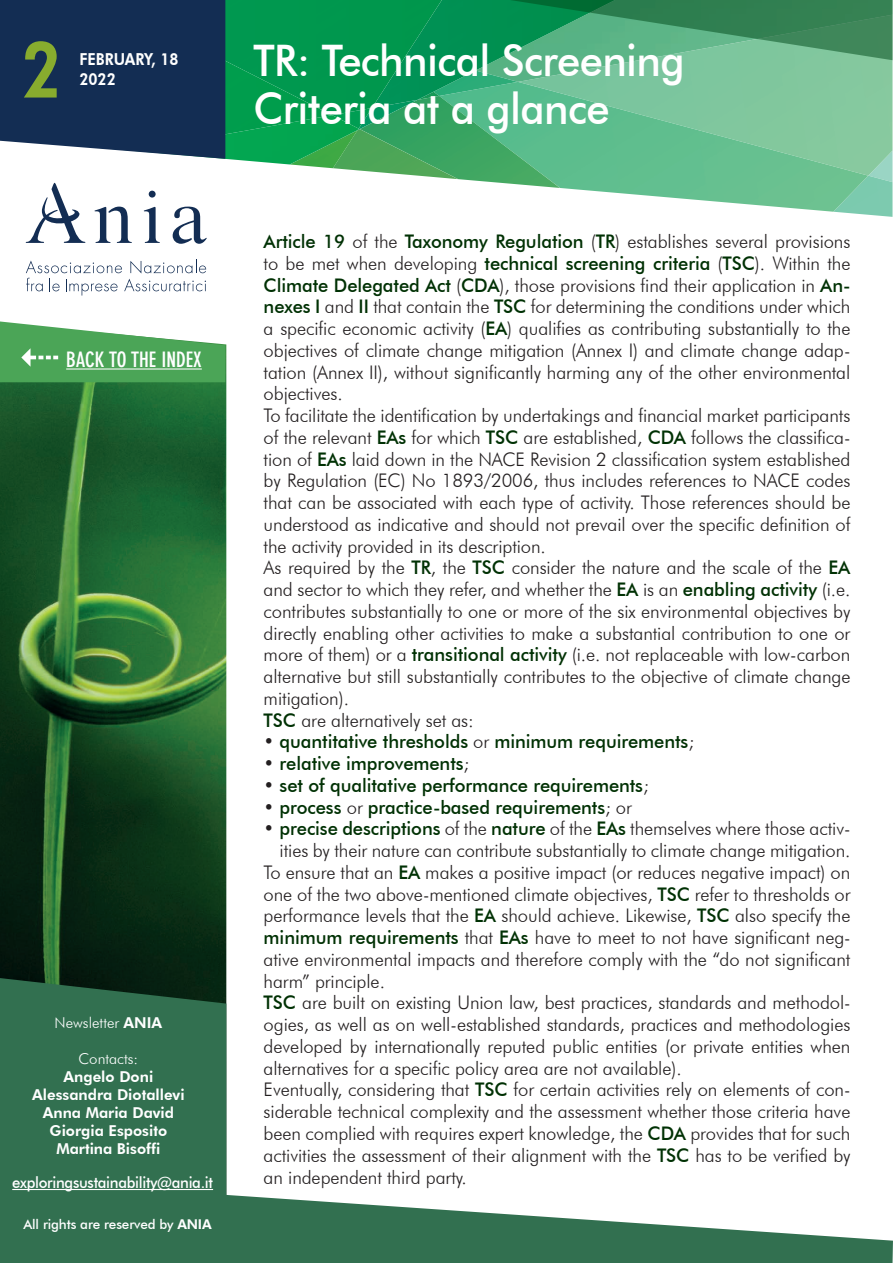
<style>
.page{position:relative;width:893px;height:1263px;background:#fff}
.page>*{position:absolute;margin:0;border:0;box-sizing:border-box;transform-origin:0 0}
.t1{font:800 78px "Futura BT";color:#88ac2e;scale:.85 1}
.t2{font:500 43.5px/48px "Futura BT";letter-spacing:-.015em;color:#fff;scale:.96 1}
.t3{font:700 condensed 21px "DIN Neuzeit Grotesk";color:#fff}
.t4{font:300 18.75px/21.8px "Futura BT";letter-spacing:-.005em;color:#231f20}
.t5{font:500 18.75px "Futura BT";letter-spacing:-.005em;color:#003104}
.t6{font:800 16.5px/19.8px "Futura BT";color:#fff;scale:.9 1}
.t7{font:500 15.75px "Futura BT";letter-spacing:-.02em;color:#fff;scale:.95 1}
.t8{font:800 15px/18px "Futura BT";color:#fff;text-align:center}
.t9{font:300 15px "Futura BT";color:#fff}
.t10{font:500 13.5px "Futura BT";letter-spacing:-.01em;color:#fff}
.s1{font-weight:800}
.s2{font-weight:500;color:#003104}
.s3{font-weight:300;color:#231f20}
</style>
<div class="page">
<img style="left:0;top:344px;width:226px;height:634px">
<img style="left:868px;top:82px;width:24px;height:94px">
<img style="left:837px;top:176px;width:55px;height:41px">
<img style="left:560px;top:82px;width:308px;height:130px">
<img style="left:417px;top:108px;width:143px;height:66px">
<img style="left:457px;top:174px;width:274px;height:38px">
<img style="left:333px;top:129px;width:125px;height:50px">
<svg style="left:359px;top:115px;width:58px;height:15px"></svg>
<img style="left:290px;top:164px;width:68px;height:4px">
<img style="left:225px;top:115px;width:134px;height:49px">
<div style="left:615px;top:60px;width:277px;height:22px;background:#7ec69e"></div>
<img style="left:442px;top:0;width:173px;height:108px">
<img style="left:332px;top:0;width:110px;height:115px">
<img style="left:225px;top:0;width:107px;height:151px">
<svg style="left:510px;top:0;width:382px;height:60px;background:#429869"></svg>
<div style="left:0;top:0;width:225px;height:159px;background:#132d53"></div>
<svg style="left:26px;top:183px;width:59px;height:60px"></svg>
<svg style="left:94px;top:207px;width:38px;height:36px"></svg>
<svg style="left:144px;top:191px;width:16px;height:52px"></svg>
<svg style="left:173px;top:207px;width:34px;height:37px"></svg>
<svg style="left:26px;top:260px;width:180px;height:36px"></svg>
<svg style="left:0;top:1179px;width:893px;height:84px;fill:#327050"></svg>
<div style="left:0;top:978px;width:226px;height:226px;background:#327050"></div>
<hr style="left:12px;top:1189px;width:201px;height:1px;background:#fff">
<svg style="left:0;top:321px;width:225px;height:61px"></svg>
<hr style="left:66px;top:368px;width:136px;height:1px;background:#fff">
<h1 class="t1" style="left:21px;top:22px;width:49px">2</h1>
<p class="t6" style="left:79px;top:50px;width:112px">FEBRUARY, 18<br>2022</p>
<p class="t3" style="left:17px;top:347px;width:186px">✓ BACK TO THE INDEX</p>
<p class="t9" style="left:55px;top:1013px;width:109px">Newsletter <span class="s1">ANIA</span></p>
<p class="t9" style="left:79px;top:1049px;width:61px">Contacts:</p>
<p class="t8" style="left:32px;top:1067px;width:154px">Angelo Doni<br>Alessandra Diotallevi<br>Anna Maria David<br>Giorgia Esposito<br>Martina Bisoffi</p>
<p class="t7" style="left:12px;top:1172px;width:213px">exploringsustainability@ania.it</p>
<p class="t10" style="left:23px;top:1215px;width:190px">All rights are reserved by <span class="s1">ANIA</span></p>
<h2 class="t2" style="left:253px;top:36px;width:451px">TR: Technical Screening<br>Criteria at a glance</h2>
<p class="t4" style="left:264px;top:230px;width:588px"><span class="s2">Article 19</span> of the <span class="s2">Taxonomy Regulation</span> (<span class="s2">TR</span>) establishes several provisions to be met when developing <span class="s2">technical screening criteria</span> (<span class="s2">TSC</span>). Within the <span class="s2">Climate Delegated Act</span> (<span class="s2">CDA</span>), those provisions find their application in <span class="s2">An&shy;nexes I</span> and <span class="s2">II</span> that contain the <span class="s2">TSC</span> for determining the conditions under which a specific economic activity (<span class="s2">EA</span>) qualifies as contributing substantially to the objectives of climate change mitigation (Annex I) and climate change adap&shy;tation (Annex II), without significantly harming any of the other environmental objectives.<br>To facilitate the identification by undertakings and financial market participants of the relevant <span class="s2">EAs</span> for which <span class="s2">TSC</span> are established, <span class="s2">CDA</span> follows the classifica&shy;tion of <span class="s2">EAs</span> laid down in the NACE Revision 2 classification system established by Regulation (EC) No 1893/2006, thus includes references to NACE codes that can be associated with each type of activity. Those references should be understood as indicative and should not prevail over the specific definition of the activity provided in its description.<br>As required by the <span class="s2">TR</span>, the <span class="s2">TSC</span> consider the nature and the scale of the <span class="s2">EA </span>and sector to which they refer, and whether the <span class="s2">EA</span> is an <span class="s2">enabling activity</span> (i.e. contributes substantially to one or more of the six environmental objectives by directly enabling other activities to make a substantial contribution to one or more of them) or a <span class="s2">transitional activity</span> (i.e. not replaceable with low-carbon alternative but still substantially contributes to the objective of climate change mitigation).<br><span class="s2">TSC</span> are alternatively set as:</p>
<p class="t5" style="left:264px;top:730px;width:432px"><span class="s3">•</span> quantitative thresholds <span class="s3">or</span> minimum requirements<span class="s3">;</span></p>
<p class="t5" style="left:264px;top:752px;width:207px"><span class="s3">•</span> relative improvements<span class="s3">;</span></p>
<p class="t5" style="left:264px;top:774px;width:387px"><span class="s3">•</span> set of qualitative performance requirements<span class="s3">;</span></p>
<p class="t5" style="left:264px;top:796px;width:370px"><span class="s3">•</span> process <span class="s3">or</span> practice-based requirements<span class="s3">; or</span></p>
<p class="t4" style="left:264px;top:818px;width:588px">• <span class="s2">precise descriptions</span> of the <span class="s2">nature</span> of the <span class="s2">EAs</span> themselves where those activ-</p>
<p class="t4" style="left:280px;top:839px;width:572px">ities by their nature can contribute substantially to climate change mitigation.</p>
<p class="t4" style="left:264px;top:861px;width:588px">To ensure that an <span class="s2">EA</span> makes a positive impact (or reduces negative impact) on</p>
<p class="t4" style="left:264px;top:883px;width:588px">one of the two above-mentioned climate objectives, <span class="s2">TSC</span> refer to thresholds or</p>
<p class="t4" style="left:264px;top:905px;width:588px">performance levels that the <span class="s2">EA</span> should achieve. Likewise, <span class="s2">TSC</span> also specify the</p>
<p class="t4" style="left:264px;top:926px;width:588px"><span class="s2">minimum requirements</span> that <span class="s2">EAs</span> have to meet to not have significant neg-</p>
<p class="t4" style="left:264px;top:948px;width:588px">ative environmental impacts and therefore comply with the “do not significant</p>
<p class="t4" style="left:264px;top:970px;width:123px">harm” principle.</p>
<p class="t4" style="left:264px;top:992px;width:588px"><span class="s2">TSC</span> are built on existing Union law, best practices, standards and methodol-</p>
<p class="t4" style="left:264px;top:1013px;width:588px">ogies, as well as on well-established standards, practices and methodologies</p>
<p class="t4" style="left:264px;top:1035px;width:588px">developed by internationally reputed public entities (or private entities when</p>
<p class="t4" style="left:264px;top:1057px;width:419px">alternatives for a specific policy area are not available).</p>
<p class="t4" style="left:264px;top:1079px;width:588px">Eventually, considering that <span class="s2">TSC</span> for certain activities rely on elements of con-</p>
<p class="t4" style="left:264px;top:1100px;width:588px">siderable technical complexity and the assessment whether those criteria have</p>
<p class="t4" style="left:264px;top:1122px;width:588px">been complied with requires expert knowledge, the <span class="s2">CDA</span> provides that for such</p>
<p class="t4" style="left:264px;top:1144px;width:588px">activities the assessment of their alignment with the <span class="s2">TSC</span> has to be verified by</p>
<p class="t4" style="left:264px;top:1166px;width:205px">an independent third party.</p>
</div>
